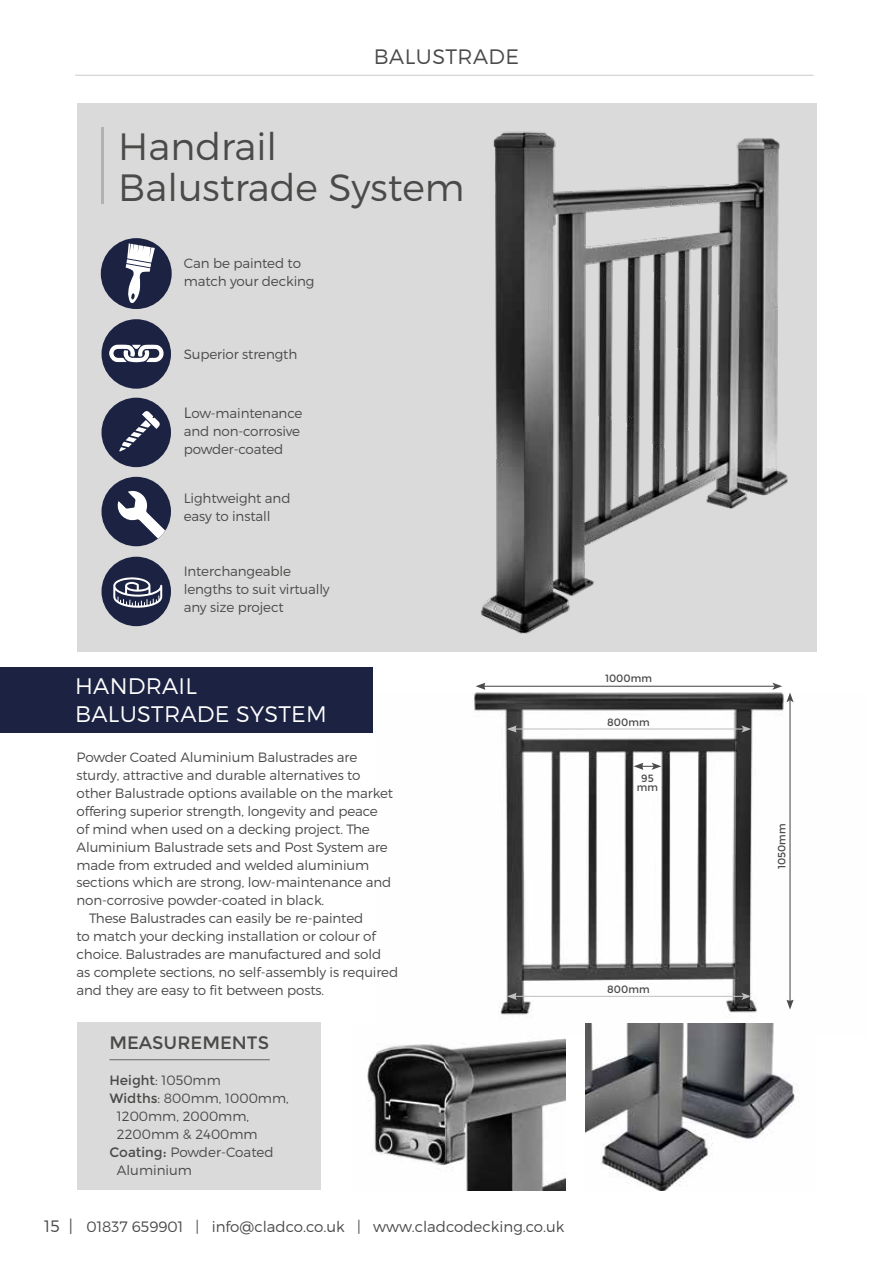
<style>
.page{position:relative;width:893px;height:1263px;background:#fff}
.page>*{position:absolute;margin:0;border:0;box-sizing:border-box;transform-origin:0 0}
.t1{font:300 37.95px/40.5px "Montserrat";color:#4a4a49}
.t2{font:300 22.5px/28.5px "Montserrat";letter-spacing:.01em;color:#fff}
.t3{font:300 20.85px "Montserrat";letter-spacing:.02em;color:#4a4a49}
.t4{font:18px "Montserrat";color:#4a4a49}
.t5{font:300 15px "Montserrat";color:#4a4a49}
.t6{font:300 13.5px/18px "Montserrat";letter-spacing:-.01em;color:#4a4a49}
.t7{font:10.5px/9px "Montserrat";color:#4a4a49;text-align:center}
.s1{font-size:15px}
.s2{font-weight:400}
.s3{font-size:16.5px}
</style>
<div class="page">
<hr style="left:75px;top:75px;width:739px;height:1px;background:#d0d0d0">
<img style="left:472px;top:692px;width:322px;height:327px">
<img style="left:585px;top:1023px;width:211px;height:167px">
<div style="left:0;top:668px;width:373px;height:65px;background:#1b2242"></div>
<img style="left:367px;top:1038px;width:198px;height:152px">
<div style="left:78px;top:1022px;width:243px;height:167px;background:#dadada"></div>
<hr style="left:109px;top:1059px;width:161px;height:1px;background:#646363">
<div style="left:77px;top:103px;width:740px;height:548px;background:#dadada"></div>
<img style="left:264px;top:131px;width:553px;height:537px">
<hr style="left:101px;top:127px;width:3px;height:77px;background:#b3b2b2">
<div style="left:102px;top:319px;width:69px;height:70px;background:#1b2242;border-radius:50%"></div>
<div style="left:102px;top:398px;width:69px;height:69px;background:#1b2242;border-radius:50%"></div>
<div style="left:102px;top:477px;width:69px;height:69px;background:#1b2242;border-radius:50%"></div>
<svg style="left:116px;top:491px;width:55px;height:55px"></svg>
<div style="left:102px;top:557px;width:69px;height:69px;background:#1b2242;border-radius:50%"></div>
<div style="left:101px;top:238px;width:71px;height:71px;background:#1b2242;border-radius:50%"></div>
<svg style="left:126px;top:243px;width:29px;height:61px"></svg>
<svg style="left:119px;top:411px;width:41px;height:40px"></svg>
<svg style="left:109px;top:344px;width:55px;height:18px"></svg>
<svg style="left:113px;top:577px;width:49px;height:31px"></svg>
<svg style="left:634px;top:763px;width:27px;height:7px"></svg>
<hr style="left:514px;top:728px;width:230px;height:1px;background:#c1c0c0">
<svg style="left:507px;top:725px;width:10px;height:8px"></svg>
<svg style="left:741px;top:725px;width:10px;height:8px"></svg>
<hr style="left:514px;top:996px;width:230px;height:1px;background:#c1c0c0">
<svg style="left:507px;top:993px;width:10px;height:7px"></svg>
<svg style="left:741px;top:993px;width:10px;height:7px"></svg>
<hr style="left:483px;top:686px;width:292px;height:1px;background:#4a4a49">
<svg style="left:476px;top:683px;width:9px;height:7px"></svg>
<hr style="left:789px;top:700px;width:1px;height:302px;background:#4a4a49">
<svg style="left:786px;top:1000px;width:8px;height:9px"></svg>
<svg style="left:772px;top:683px;width:22px;height:19px"></svg>
<h3 class="t3" style="left:374px;top:44px;width:147px">BALUSTRADE</h3>
<h1 class="t1" style="left:118px;top:126px;width:348px">Handrail<br>Balustrade System</h1>
<p class="t6" style="left:184px;top:254px;width:132px">Can be painted to match your decking</p>
<p class="t6" style="left:184px;top:345px;width:115px">Superior strength</p>
<p class="t6" style="left:184px;top:404px;width:120px"><span class="s1">L</span>ow-maintenance and non-corrosive powder-coated</p>
<p class="t6" style="left:184px;top:489px;width:108px">Lightweight and easy to install</p>
<p class="t6" style="left:184px;top:562px;width:147px">Interchangeable lengths to suit virtually any size project</p>
<h2 class="t2" style="left:75px;top:671px;width:253px">HANDRAIL<br>BALUSTRADE SYSTEM</h2>
<p class="t6" style="left:77px;top:747px;width:282px">Powder Coated Aluminium Balustrades are</p>
<p class="t6" style="left:77px;top:765px;width:286px">sturdy, attractive and durable alternatives to</p>
<p class="t6" style="left:77px;top:783px;width:318px">other Balustrade options available on the market</p>
<p class="t6" style="left:77px;top:801px;width:303px">offering superior strength, longevity and peace</p>
<p class="t6" style="left:77px;top:819px;width:295px">of mind when used on a decking project. The</p>
<p class="t6" style="left:77px;top:837px;width:313px">Aluminium Balustrade sets and Post System are</p>
<p class="t6" style="left:77px;top:855px;width:294px">made from extruded and welded aluminium</p>
<p class="t6" style="left:77px;top:873px;width:316px">sections which are strong, low-maintenance and</p>
<p class="t6" style="left:77px;top:891px;width:249px">non-corrosive powder-coated in black.</p>
<p class="t6" style="left:89px;top:909px;width:276px">These Balustrades can easily be re-painted</p>
<p class="t6" style="left:77px;top:927px;width:301px">to match your decking installation or colour of</p>
<p class="t6" style="left:77px;top:945px;width:306px">choice. Balustrades are manufactured and sold</p>
<p class="t6" style="left:77px;top:963px;width:323px">as complete sections, no self-assembly is required</p>
<p class="t6" style="left:77px;top:981px;width:249px">and they are easy to fit between posts.</p>
<h3 class="t4" style="left:109px;top:1032px;width:161px">MEASUREMENTS</h3>
<p class="t6" style="left:109px;top:1071px;width:113px"><span class="s2">Height</span>: 1050mm</p>
<p class="t6" style="left:109px;top:1089px;width:181px"><span class="s2">Widths</span>: 800mm, 1000mm,</p>
<p class="t6" style="left:117px;top:1107px;width:134px">1200mm, 2000mm,</p>
<p class="t6" style="left:117px;top:1125px;width:142px">2200mm &amp; 2400mm</p>
<p class="t6" style="left:109px;top:1143px;width:166px"><span class="s2">Coating:</span> Powder-Coated</p>
<p class="t6" style="left:117px;top:1161px;width:77px">Aluminium</p>
<p class="t5" style="left:44px;top:1218px;width:522px"><span class="s3">15 |</span> 01837 659901 | info@cladco.co.uk | www.cladcodecking.co.uk</p>
<p class="t7" style="left:605px;top:674px;width:48px">1000mm</p>
<p class="t7" style="left:607px;top:718px;width:44px">800mm</p>
<p class="t7" style="left:637px;top:774px;width:23px">95 mm</p>
<p class="t7" style="left:607px;top:985px;width:44px">800mm</p>
<p class="t7" style="left:777px;top:869px;width:47px;rotate:-90deg">1050mm</p>
</div>
